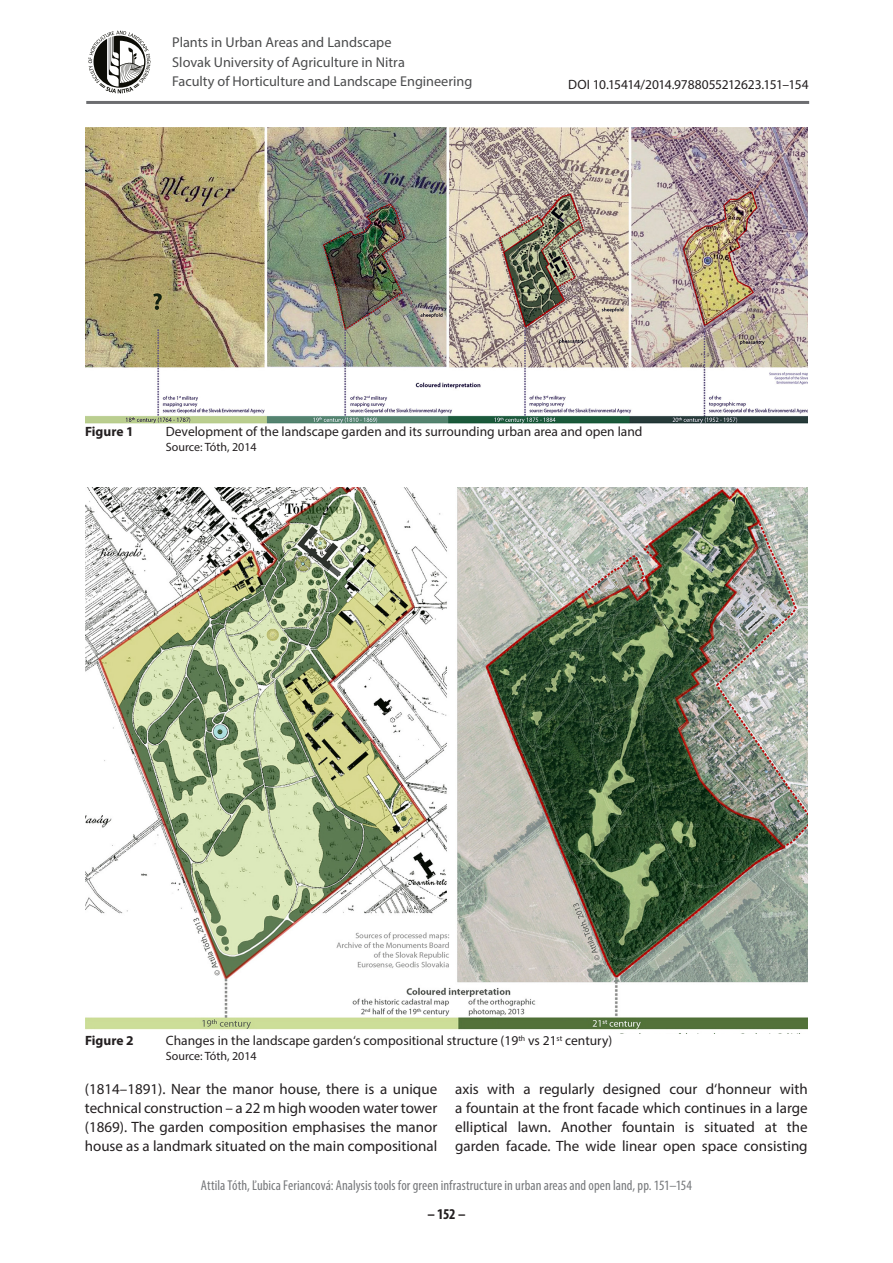
<style>
.page{position:relative;width:893px;height:1263px;background:#fff}
.page>*{position:absolute;margin:0;border:0;box-sizing:border-box;transform-origin:0 0}
.t1{font:15px/18.9px "Myriad Pro";color:#231f20;text-align:justify}
.t2{font:700 condensed 15px "Myriad Pro";color:#231f20}
.t3{font:14.25px/19.5px "Myriad Pro";color:#4b4c4d}
.t4{font:condensed 14.25px "Myriad Pro";letter-spacing:.005em;color:#76787b}
.t5{font:13.5px "Myriad Pro";color:#231f20}
.t6{font:13.5px "Myriad Pro";letter-spacing:-.02em;color:#231f20}
.t7{font:700 13.5px "Myriad Pro";color:#231f20}
.t8{font:12px "Myriad Pro";color:#231f20}
</style>
<div class="page">
<hr style="left:86px;top:101px;width:723px;height:3px;background:#6c6d70">
<svg style="left:88px;top:31px;width:63px;height:62px"></svg>
<img style="left:85px;top:128px;width:723px;height:295px">
<img style="left:85px;top:488px;width:723px;height:542px">
<p class="t3" style="left:172px;top:32px;width:302px">Plants in Urban Areas and Landscape<br>Slovak University of Agriculture in Nitra<br>Faculty of Horticulture and Landscape Engineering</p>
<p class="t6" style="left:568px;top:76px;width:242px">DOI 10.15414/2014.9788055212623.151–154</p>
<p class="t7" style="left:85px;top:423px;width:50px">Figure 1</p>
<p class="t5" style="left:166px;top:423px;width:478px">Development of the landscape garden and its surrounding urban area and open land</p>
<p class="t8" style="left:166px;top:439px;width:92px">Source: Tóth, 2014</p>
<p class="t7" style="left:85px;top:1032px;width:50px">Figure 2</p>
<p class="t5" style="left:166px;top:1032px;width:448px">Changes in the landscape garden‘s compositional structure (19<sup>th</sup> vs 21<sup>st</sup> century)</p>
<p class="t8" style="left:166px;top:1048px;width:92px">Source: Tóth, 2014</p>
<p class="t1" style="left:85px;top:1079px;width:354px">(1814–1891). Near the manor house, there is a unique technical construction – a 22 m high wooden water tower (1869). The garden composition emphasises the manor house as a landmark situated on the main compositional</p>
<p class="t1" style="left:455px;top:1079px;width:354px">axis with a regularly designed cour d‘honneur with a fountain at the front facade which continues in a large elliptical lawn. Another fountain is situated at the garden facade. The wide linear open space consisting</p>
<p class="t4" style="left:201px;top:1176px;width:493px">Attila Tóth, Ľubica Feriancová: Analysis tools for green infrastructure in urban areas and open land, pp. 151–154</p>
<p class="t2" style="left:427px;top:1204px;width:40px">– 152 –</p>
</div>
